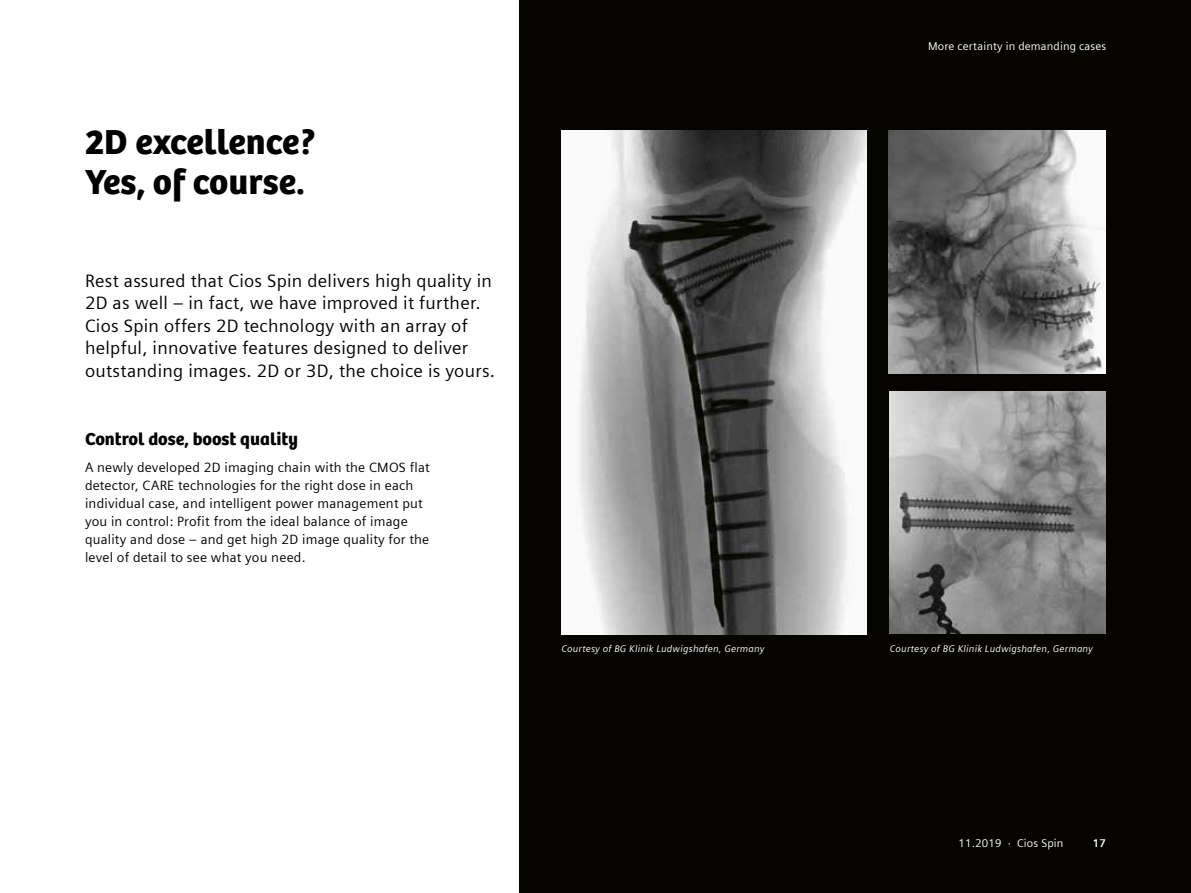
<style>
.page{position:relative;width:1191px;height:893px;background:#fff}
.page>*{position:absolute;margin:0;border:0;box-sizing:border-box;transform-origin:0 0}
.t1{font:36px/39.6px "SH Bree Headline Regular";color:#000}
.t2{font:18px/22.5px "Siemens Sans";letter-spacing:.015em;color:#000}
.t3{font:18px "SH Bree Headline Regular";color:#000}
.t4{font:13.5px/18px "Siemens Sans";letter-spacing:.015em;color:#000}
.t5{font:11.25px "Siemens Sans";letter-spacing:.015em;color:#fff}
.t6{font:700 11.25px "Siemens Sans";color:#fff}
.t7{font:italic 9.75px "Siemens Sans";letter-spacing:.015em;color:#fff}
</style>
<div class="page">
<div style="left:519px;top:0;width:672px;height:893px;background:#050400"></div>
<img style="left:561px;top:130px;width:305px;height:504px">
<img style="left:889px;top:130px;width:216px;height:243px">
<img style="left:889px;top:391px;width:217px;height:242px">
<h1 class="t1" style="left:85px;top:121px;width:234px">2D excellence?<br>Yes, of course.</h1>
<p class="t2" style="left:85px;top:268px;width:411px">Rest assured that Cios Spin delivers high quality in 2D as well – in fact, we have improved it further.<br>Cios Spin offers 2D technology with an array of helpful, innovative features designed to deliver outstanding images. 2D or 3D, the choice is yours.</p>
<h2 class="t3" style="left:85px;top:425px;width:214px">Control dose, boost quality</h2>
<p class="t4" style="left:85px;top:457px;width:346px">A newly developed 2D imaging chain with the CMOS flat detector, CARE technologies for the right dose in each individual case, and intelligent power management put you in control: Profit from the ideal balance of image quality and dose – and get high 2D image quality for the level of detail to see what you need.</p>
<p class="t5" style="left:928px;top:38px;width:180px">More certainty in demanding cases</p>
<p class="t7" style="left:561px;top:641px;width:205px">Courtesy of BG Klinik Ludwigshafen, Germany</p>
<p class="t7" style="left:890px;top:641px;width:205px">Courtesy of BG Klinik Ludwigshafen, Germany</p>
<p class="t5" style="left:958px;top:835px;width:106px">11.2019 · Cios Spin</p>
<p class="t6" style="left:1092px;top:835px;width:15px">17</p>
</div>
